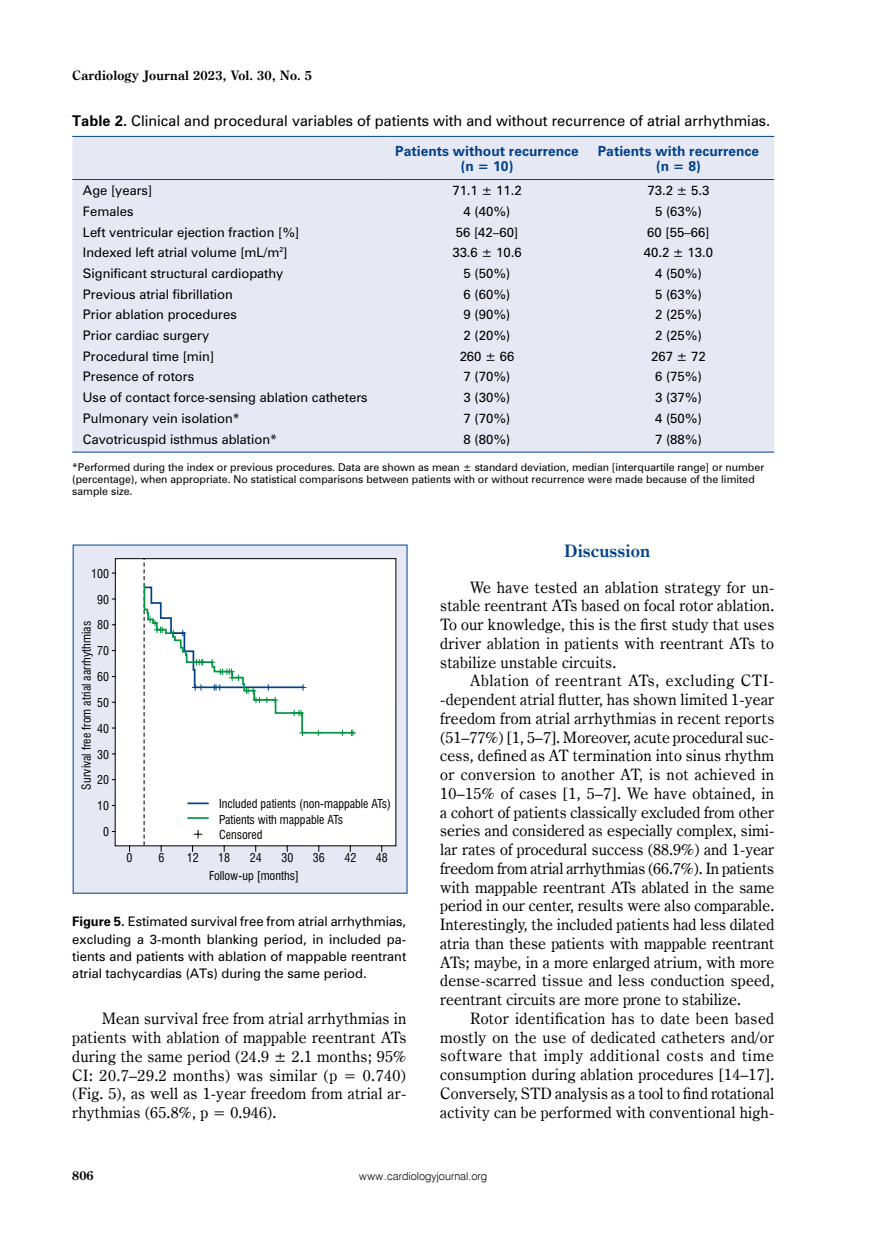
<style>
.page{position:relative;width:872px;height:1234px;background:#fff}
.page>*{position:absolute;margin:0;border:0;box-sizing:border-box;transform-origin:0 0}
.t1{font:700 17.25px "Century Oldst EU";color:#004289}
.t2{font:15.75px/18.8px "Century Oldst EU";letter-spacing:.015em;color:#000;text-align:justify}
.t3{font:13.5px "Zurich PL";color:#000}
.t4{font:700 13.05px "Century Oldst EU";letter-spacing:.015em;color:#000}
.t5{font:700 12.75px/15px "Zurich PL";color:#004289;text-align:center}
.t6{font:700 12.75px "Century Oldst EU";color:#000}
.t7{font:12px/17.2px "Zurich PL";color:#000;text-align:justify}
.t8{font:12px/15.9px "Swis 721 Cn EU";color:#000}
.t9{font:10.95px "Swis 721 Lt EU";color:#000}
.t10{font:9.75px/11.9px "Zurich PL";color:#000}
.s1{font-weight:700}
</style>
<div class="page">
<div style="left:72px;top:137px;width:702px;height:314px;background:#e6e8f4"></div>
<hr style="left:72px;top:451px;width:319px;height:1px;background:#004289">
<hr style="left:391px;top:451px;width:192px;height:1px;background:#004289">
<hr style="left:583px;top:451px;width:191px;height:1px;background:#004289">
<hr style="left:72px;top:136px;width:319px;height:1px;background:#004289">
<hr style="left:391px;top:136px;width:192px;height:1px;background:#004289">
<hr style="left:583px;top:136px;width:191px;height:1px;background:#004289">
<hr style="left:72px;top:179px;width:319px;height:1px;background:#004289">
<hr style="left:391px;top:179px;width:192px;height:1px;background:#004289">
<hr style="left:583px;top:179px;width:191px;height:1px;background:#004289">
<div style="left:73px;top:545px;width:334px;height:348px;background:#e6e8f4"></div>
<svg style="left:111px;top:558px;width:285px;height:294px;background:#f1f2f3"></svg>
<div style="left:143px;top:558px;width:213px;height:287px;background:#fff"></div>
<p class="t4" style="left:72px;top:67px;width:241px">Cardiology Journal 2023, Vol. 30, No. 5</p>
<p class="t3" style="left:72px;top:111px;width:699px"><span class="s1">Table 2.</span> Clinical and procedural variables of patients with and without recurrence of atrial arrhythmias.</p>
<p class="t5" style="left:395px;top:143px;width:185px">Patients without recurrence (n = 10)</p>
<p class="t5" style="left:598px;top:143px;width:163px">Patients with recurrence (n = 8)</p>
<p class="t7" style="left:83px;top:182px;width:71px">Age [years]</p>
<p class="t7" style="left:452px;top:182px;width:71px">71.1 ± 11.2</p>
<p class="t7" style="left:647px;top:182px;width:64px">73.2 ± 5.3</p>
<p class="t7" style="left:83px;top:202px;width:52px">Females</p>
<p class="t7" style="left:463px;top:202px;width:48px">4 (40%)</p>
<p class="t7" style="left:655px;top:202px;width:48px">5 (63%)</p>
<p class="t7" style="left:83px;top:223px;width:218px">Left ventricular ejection fraction [%]</p>
<p class="t7" style="left:456px;top:223px;width:64px">56 [42–60]</p>
<p class="t7" style="left:647px;top:223px;width:64px">60 [55–66]</p>
<p class="t7" style="left:83px;top:244px;width:206px">Indexed left atrial volume [mL/m<sup>2</sup>]</p>
<p class="t7" style="left:452px;top:244px;width:71px">33.6 ± 10.6</p>
<p class="t7" style="left:644px;top:244px;width:71px">40.2 ± 13.0</p>
<p class="t7" style="left:83px;top:264px;width:202px">Significant structural cardiopathy</p>
<p class="t7" style="left:463px;top:264px;width:48px">5 (50%)</p>
<p class="t7" style="left:655px;top:264px;width:48px">4 (50%)</p>
<p class="t7" style="left:83px;top:285px;width:151px">Previous atrial fibrillation</p>
<p class="t7" style="left:463px;top:285px;width:48px">6 (60%)</p>
<p class="t7" style="left:655px;top:285px;width:48px">5 (63%)</p>
<p class="t7" style="left:83px;top:306px;width:155px">Prior ablation procedures</p>
<p class="t7" style="left:463px;top:306px;width:48px">9 (90%)</p>
<p class="t7" style="left:655px;top:306px;width:48px">2 (25%)</p>
<p class="t7" style="left:83px;top:326px;width:128px">Prior cardiac surgery</p>
<p class="t7" style="left:463px;top:326px;width:48px">2 (20%)</p>
<p class="t7" style="left:655px;top:326px;width:48px">2 (25%)</p>
<p class="t7" style="left:83px;top:347px;width:133px">Procedural time [min]</p>
<p class="t7" style="left:459px;top:347px;width:56px">260 ± 66</p>
<p class="t7" style="left:651px;top:347px;width:56px">267 ± 72</p>
<p class="t7" style="left:83px;top:368px;width:113px">Presence of rotors</p>
<p class="t7" style="left:463px;top:368px;width:48px">7 (70%)</p>
<p class="t7" style="left:655px;top:368px;width:48px">6 (75%)</p>
<p class="t7" style="left:83px;top:388px;width:286px">Use of contact force-sensing ablation catheters</p>
<p class="t7" style="left:463px;top:388px;width:48px">3 (30%)</p>
<p class="t7" style="left:655px;top:388px;width:48px">3 (37%)</p>
<p class="t7" style="left:83px;top:409px;width:158px">Pulmonary vein isolation*</p>
<p class="t7" style="left:463px;top:409px;width:48px">7 (70%)</p>
<p class="t7" style="left:655px;top:409px;width:48px">4 (50%)</p>
<p class="t7" style="left:83px;top:430px;width:196px">Cavotricuspid isthmus ablation*</p>
<p class="t7" style="left:463px;top:430px;width:48px">8 (80%)</p>
<p class="t7" style="left:655px;top:430px;width:48px">7 (88%)</p>
<p class="t10" style="left:72px;top:461px;width:693px">*Performed during the index or previous procedures. Data are shown as mean ± standard deviation, median [interquartile range] or number (percentage), when appropriate. No statistical comparisons between patients with or without recurrence were made because of the limited sample size.</p>
<p class="t8" style="left:91px;top:565px;width:19px">100</p>
<p class="t8" style="left:97px;top:591px;width:13px">90</p>
<p class="t8" style="left:97px;top:616px;width:13px">80</p>
<p class="t8" style="left:78px;top:789px;width:170px;rotate:-90deg">Survival free from atrial aarrhythmias</p>
<p class="t8" style="left:97px;top:642px;width:13px">70</p>
<p class="t8" style="left:97px;top:668px;width:13px">60</p>
<p class="t8" style="left:97px;top:694px;width:13px">50</p>
<p class="t8" style="left:97px;top:720px;width:13px">40</p>
<p class="t8" style="left:97px;top:746px;width:13px">30</p>
<p class="t8" style="left:97px;top:771px;width:13px">20</p>
<p class="t8" style="left:97px;top:797px;width:13px">10</p>
<p class="t8" style="left:103px;top:824px;width:7px">0</p>
<p class="t8" style="left:219px;top:795px;width:173px">Included patients (non-mappable ATs)<br>Patients with mappable ATs<br>Censored</p>
<p class="t8" style="left:127px;top:849px;width:7px">0</p>
<p class="t8" style="left:158px;top:849px;width:7px">6</p>
<p class="t8" style="left:187px;top:849px;width:13px">12</p>
<p class="t8" style="left:218px;top:849px;width:13px">18</p>
<p class="t8" style="left:250px;top:849px;width:13px">24</p>
<p class="t8" style="left:281px;top:849px;width:13px">30</p>
<p class="t8" style="left:313px;top:849px;width:13px">36</p>
<p class="t8" style="left:344px;top:849px;width:13px">42</p>
<p class="t8" style="left:376px;top:849px;width:13px">48</p>
<p class="t8" style="left:209px;top:867px;width:91px">Follow-up [months]</p>
<p class="t7" style="left:72px;top:912px;width:335px"><span class="s1">Figure 5.</span> Estimated survival free from atrial arrhythmias, excluding a 3-month blanking period, in included pa&shy;tients and patients with ablation of mappable reentrant atrial tachycardias (ATs) during the same period.</p>
<p class="t2" style="left:72px;top:1009px;width:335px;text-indent:30px">Mean survival free from atrial arrhythmias in patients with ablation of mappable reentrant ATs during the same period (24.9 ± 2.1 months; 95% CI: 20.7–29.2 months) was similar (p = 0.740) (Fig. 5), as well as 1-year freedom from atrial ar&shy;rhythmias (65.8%, p = 0.946).</p>
<p class="t1" style="left:564px;top:540px;width:87px">Discussion</p>
<p class="t2" style="left:440px;top:577px;width:335px;text-indent:30px">We have tested an ablation strategy for un&shy;stable reentrant ATs based on focal rotor ablation.<br>To our knowledge, this is the first study that uses driver ablation in patients with reentrant ATs to stabilize unstable circuits.</p>
<p class="t2" style="left:440px;top:671px;width:336px;text-indent:30px">Ablation of reentrant ATs, excluding CTI--dependent atrial flutter, has shown limited 1-year freedom from atrial arrhythmias in recent reports (51–77%) [1, 5–7]. Moreover, acute procedural suc&shy;cess, defined as AT termination into sinus rhythm or conversion to another AT, is not achieved in 10–15% of cases [1, 5–7]. We have obtained, in a cohort of patients classically excluded from other series and considered as especially complex, simi&shy;lar rates of procedural success (88.9%) and 1-year freedom from atrial arrhythmias (66.7%). In patients with mappable reentrant ATs ablated in the same period in our center, results were also comparable.<br>Interestingly, the included patients had less dilated atria than these patients with mappable reentrant ATs; maybe, in a more enlarged atrium, with more dense-scarred tissue and less conduction speed, reentrant circuits are more prone to stabilize.</p>
<p class="t2" style="left:440px;top:1009px;width:335px;text-indent:30px">Rotor identification has to date been based mostly on the use of dedicated catheters and/or software that imply additional costs and time consumption during ablation procedures [14–17].<br>Conversely, STD analysis as a tool to find rotational activity can be performed with conventional high-</p>
<p class="t6" style="left:72px;top:1167px;width:23px">806</p>
<p class="t9" style="left:359px;top:1169px;width:129px">www.cardiologyjournal.org</p>
</div>
